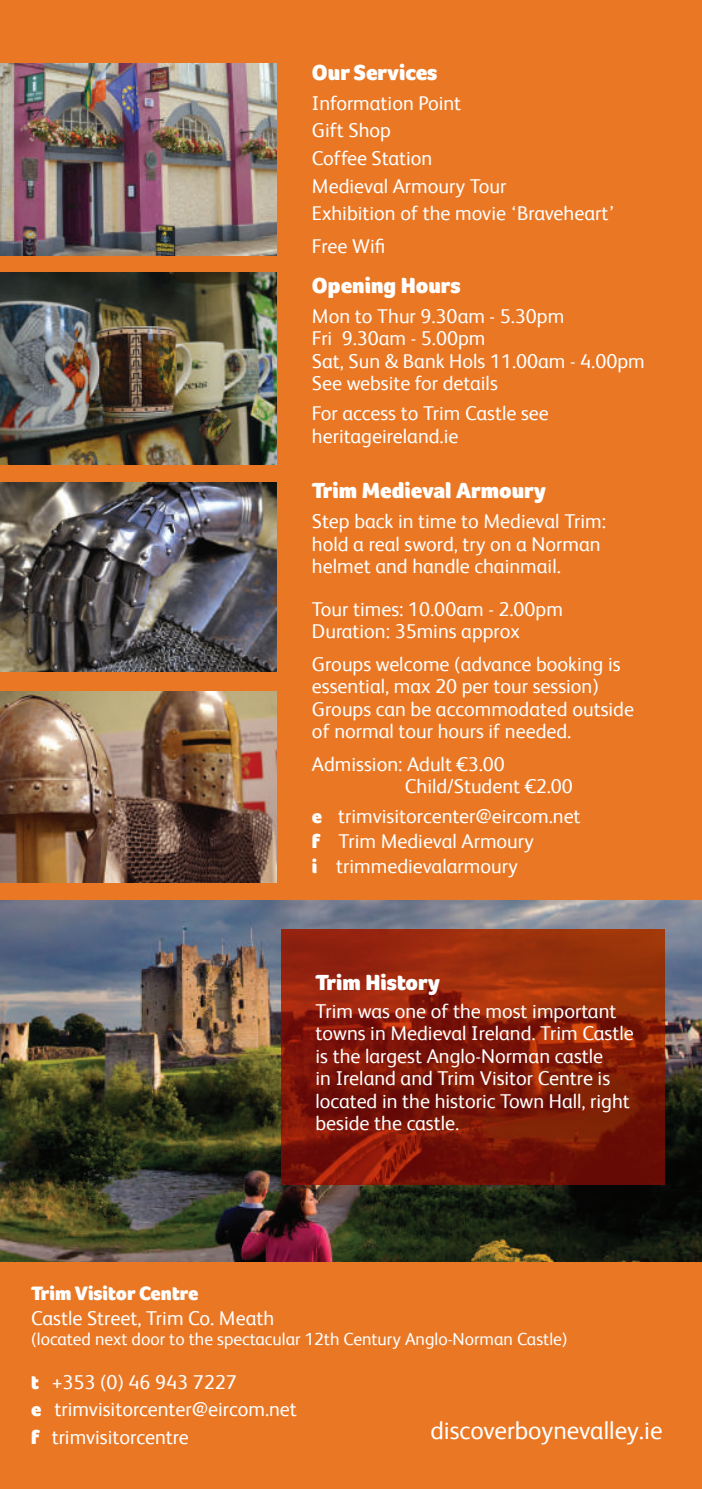
<style>
.page{position:relative;width:702px;height:1489px;background:#fff}
.page>*{position:absolute;margin:0;border:0;box-sizing:border-box;transform-origin:0 0}
.t1{font:25px "FS Albert";color:#fff}
.t2{font:900 22.5px "Foco";color:#fff}
.t3{font:20px/22.5px "FS Albert";color:#fff}
.t4{font:900 20px "Foco";color:#fff}
.t5{font:17.5px "FS Albert";color:#fff}
.s1{font-family:"Foco";font-weight:900}
</style>
<div class="page">
<div style="left:0;top:0;width:702px;height:1488px;background:#ea7724"></div>
<img style="left:0;top:64px;width:276px;height:191px">
<img style="left:0;top:273px;width:276px;height:191px">
<img style="left:0;top:900px;width:702px;height:361px">
<img style="left:0;top:691px;width:276px;height:191px">
<img style="left:0;top:482px;width:276px;height:189px">
<svg style="left:281px;top:929px;width:383px;height:255px;background:#871d08"></svg>
<p class="t2" style="left:312px;top:59px;width:127px">Our Services</p>
<p class="t3" style="left:312px;top:88px;width:304px;line-height:27.5px">Information Point<br>Gift Shop<br>Coffee Station<br>Medieval Armoury Tour<br>Exhibition of the movie ‘Braveheart’</p>
<p class="t3" style="left:312px;top:233px;width:75px">Free Wifi</p>
<p class="t2" style="left:312px;top:272px;width:150px">Opening Hours</p>
<p class="t3" style="left:312px;top:303px;width:334px">Mon to Thur 9.30am - 5.30pm<br>Fri 9.30am - 5.00pm<br>Sat, Sun &amp; Bank Hols 11.00am - 4.00pm<br>See website for details</p>
<p class="t3" style="left:312px;top:401px;width:238px">For access to Trim Castle see heritageireland.ie</p>
<p class="t2" style="left:312px;top:477px;width:236px">Trim Medieval Armoury</p>
<p class="t3" style="left:312px;top:509px;width:295px">Step back in time to Medieval Trim: hold a real sword, try on a Norman helmet and handle chainmail.</p>
<p class="t3" style="left:312px;top:596px;width:252px">Tour times: 10.00am - 2.00pm<br>Duration: 35mins approx</p>
<p class="t3" style="left:312px;top:651px;width:323px">Groups welcome (advance booking is essential, max 20 per tour session)<br>Groups can be accommodated outside of normal tour hours if needed.</p>
<p class="t3" style="left:405px;top:751px;width:169px;text-indent:-93px">Admission: Adult €3.00<br>Child/Student €2.00</p>
<p class="t3" style="left:312px;top:803px;width:270px;line-height:25px"><span class="s1">e</span> trimvisitorcenter@eircom.net <span class="s1">f</span> Trim Medieval Armoury<br><span class="s1">i</span> trimmedievalarmoury</p>
<p class="t2" style="left:315px;top:969px;width:126px">Trim History</p>
<p class="t3" style="left:315px;top:998px;width:319px">Trim was one of the most important towns in Medieval Ireland. Trim Castle is the largest Anglo-Norman castle<br>in Ireland and Trim Visitor Centre is located in the historic Town Hall, right beside the castle.</p>
<p class="t4" style="left:31px;top:1280px;width:169px">Trim Visitor Centre</p>
<p class="t3" style="left:31px;top:1305px;width:244px">Castle Street, Trim Co. Meath</p>
<p class="t5" style="left:31px;top:1326px;width:538px">(located next door to the spectacular 12th Century Anglo-Norman Castle)</p>
<p class="t3" style="left:31px;top:1366px;width:267px;line-height:27.5px"><span class="s1">t</span> +353 (0) 46 943 7227<br><span class="s1">e</span> trimvisitorcenter@eircom.net <span class="s1">f</span> trimvisitorcentre</p>
<p class="t1" style="left:430px;top:1414px;width:233px">discoverboynevalley.ie</p>
</div>
